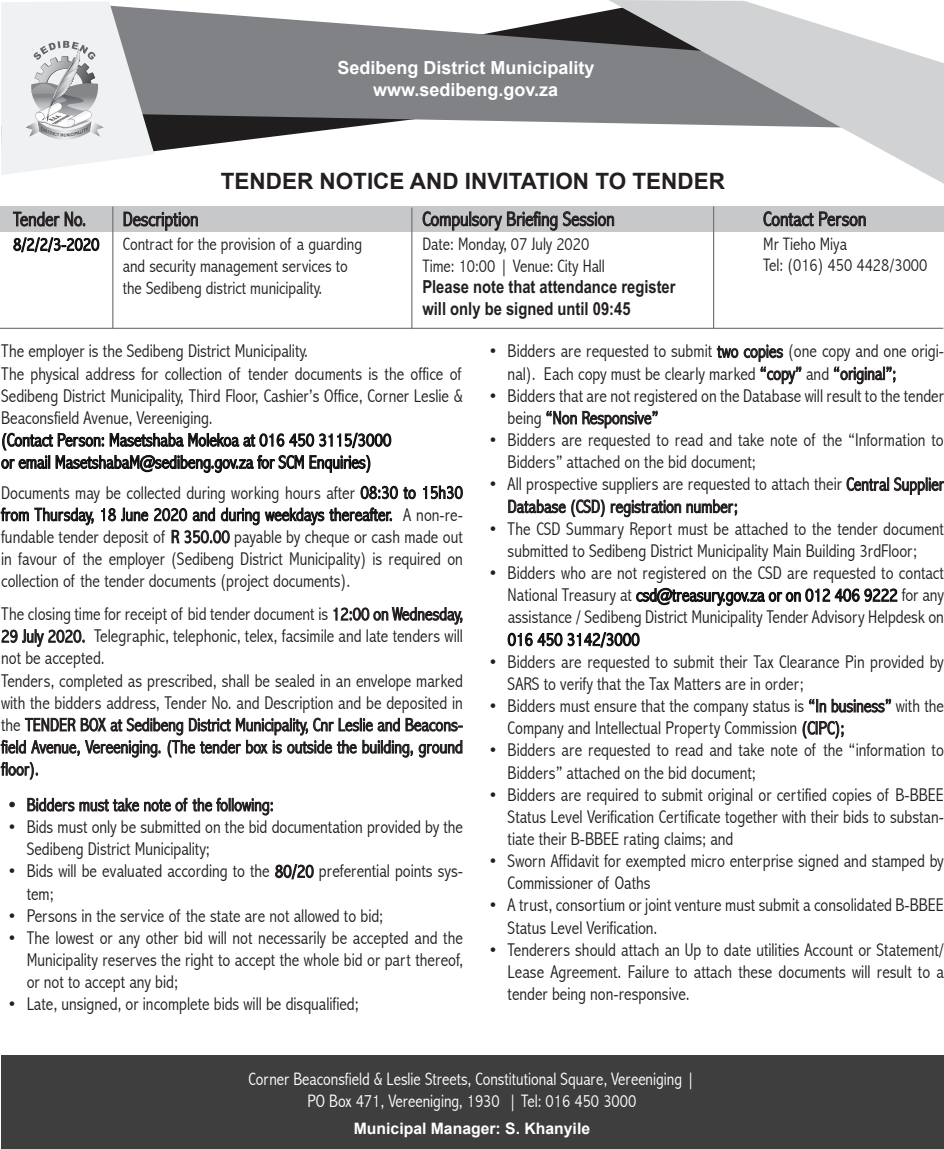
<style>
.page{position:relative;width:944px;height:1149px;background:#fff}
.page>*{position:absolute;margin:0;border:0;box-sizing:border-box;transform-origin:0 0}
.t1{font:700 22.5px "Arial";color:#231f20}
.t2{font:300 condensed 20.25px "Abadi";color:#231f20}
.t3{font:300 condensed 18.45px/22.1px "Abadi";color:#231f20}
.t4{font:300 condensed 18px/21.6px "Abadi";color:#231f20}
.t5{font:300 condensed 18px/21.6px "Abadi";color:#fff;text-align:center}
.t6{font:700 18px/21.6px "Arial Narrow";color:#231f20}
.t7{font:700 18px/21.6px "Arial";color:#fff;text-align:center}
.t8{font:700 15.75px "Arial";color:#fff}
</style>
<div class="page">
<svg style="left:154px;top:129px;width:180px;height:23px"></svg>
<svg style="left:154px;top:9px;width:454px;height:120px;background:#898a8d"></svg>
<svg style="left:608px;top:0;width:336px;height:184px"></svg>
<div style="left:0;top:206px;width:944px;height:26px;background:#c7c8ca"></div>
<hr style="left:112px;top:206px;width:1px;height:123px;background:#6c6d70">
<hr style="left:0;top:327px;width:943px;height:2px;background:#6c6d70">
<hr style="left:411px;top:207px;width:1px;height:122px;background:#6c6d70">
<svg style="left:123px;top:211px;width:75px;height:20px"></svg>
<svg style="left:763px;top:211px;width:103px;height:16px"></svg>
<svg style="left:12px;top:211px;width:74px;height:16px"></svg>
<svg style="left:13px;top:237px;width:87px;height:16px"></svg>
<div style="left:1px;top:1055px;width:943px;height:93px;background:#3e3e3f"></div>
<svg style="left:1px;top:432px;width:391px;height:41px"></svg>
<svg style="left:360px;top:485px;width:56px;height:14px"></svg>
<svg style="left:423px;top:485px;width:40px;height:14px"></svg>
<svg style="left:0;top:507px;width:94px;height:18px"></svg>
<svg style="left:101px;top:507px;width:291px;height:37px"></svg>
<svg style="left:333px;top:607px;width:130px;height:18px"></svg>
<svg style="left:1px;top:629px;width:84px;height:18px"></svg>
<svg style="left:0;top:717px;width:463px;height:63px"></svg>
<svg style="left:9px;top:801px;width:6px;height:6px"></svg>
<svg style="left:27px;top:797px;width:246px;height:19px"></svg>
<svg style="left:275px;top:864px;width:39px;height:15px"></svg>
<svg style="left:716px;top:344px;width:86px;height:40px"></svg>
<svg style="left:833px;top:366px;width:63px;height:18px"></svg>
<svg style="left:546px;top:410px;width:112px;height:19px"></svg>
<svg style="left:846px;top:477px;width:98px;height:18px"></svg>
<svg style="left:508px;top:499px;width:230px;height:18px"></svg>
<svg style="left:636px;top:587px;width:262px;height:19px"></svg>
<svg style="left:507px;top:632px;width:133px;height:16px"></svg>
<svg style="left:809px;top:698px;width:83px;height:15px"></svg>
<svg style="left:802px;top:720px;width:42px;height:19px"></svg>
<svg style="left:1px;top:2px;width:153px;height:173px"></svg>
<hr style="left:713px;top:206px;width:1px;height:123px;background:#6c6d70">
<svg style="left:422px;top:211px;width:193px;height:20px"></svg>
<p class="t7" style="left:337px;top:57px;width:259px">Sedibeng District Municipality www.sedibeng.gov.za</p>
<p class="t1" style="left:221px;top:166px;width:506px">TENDER NOTICE AND INVITATION TO TENDER</p>
<p class="t2" style="left:13px;top:207px;width:75px">Tender No.</p>
<p class="t2" style="left:123px;top:207px;width:77px">Description</p>
<p class="t2" style="left:763px;top:207px;width:105px">Contact Person</p>
<p class="t4" style="left:13px;top:233px;width:88px">8/2/2/3-2020</p>
<p class="t4" style="left:763px;top:232px;width:166px">Mr Tieho Miya<br>Tel: (016) 450 4428/3000</p>
<p class="t2" style="left:422px;top:207px;width:194px">Compulsory Briefing Session</p>
<p class="t4" style="left:422px;top:233px;width:184px">Date: Monday, 07 July 2020<br>Time: 10:00 | Venue: City Hall</p>
<p class="t6" style="left:422px;top:276px;width:255px">Please note that attendance register will only be signed until 09:45</p>
<p class="t4" style="left:123px;top:233px;width:241px">Contract for the provision of a guarding and security management services to the Sedibeng district municipality.</p>
<p class="t3" style="left:1px;top:340px;width:463px">The employer is the Sedibeng District Municipality.<br>The physical address for collection of tender documents is the office of Sedibeng District Municipality, Third Floor, Cashier’s Office, Corner Leslie &amp; Beaconsfield Avenue, Vereeniging.<br>(Contact Person: Masetshaba Molekoa at 016 450 3115/3000<br>or email MasetshabaM@sedibeng.gov.za for SCM Enquiries)</p>
<p class="t3" style="left:1px;top:481px;width:463px;text-align:justify">Documents may be collected during working hours after 08:30 to 15h30 from Thursday, 18 June 2020 and during weekdays thereafter. A non-re&shy;fundable tender deposit of R 350.00 payable by cheque or cash made out in favour of the employer (Sedibeng District Municipality) is required on collection of the tender documents (project documents).</p>
<p class="t3" style="left:1px;top:602px;width:463px">The closing time for receipt of bid tender document is 12:00 on Wednesday, 29 July 2020. Telegraphic, telephonic, telex, facsimile and late tenders will not be accepted.<br>Tenders, completed as prescribed, shall be sealed in an envelope marked with the bidders address, Tender No. and Description and be deposited in the TENDER BOX at Sedibeng District Municipality, Cnr Leslie and Beacons&shy;field Avenue, Vereeniging. (The tender box is outside the building, ground floor).</p>
<p class="t3" style="left:8px;top:793px;width:268px">• Bidders must take note of the following:</p>
<p class="t3" style="left:27px;top:815px;width:438px;text-indent:-19px">• Bids must only be submitted on the bid documentation provided by the<br>Sedibeng District Municipality;</p>
<p class="t3" style="left:27px;top:859px;width:438px;text-indent:-19px">• Bids will be evaluated according to the 80/20 preferential points sys&shy;tem;</p>
<p class="t3" style="left:8px;top:904px;width:377px">• Persons in the service of the state are not allowed to bid;</p>
<p class="t3" style="left:27px;top:926px;width:438px;text-align:justify;text-indent:-19px">• The lowest or any other bid will not necessarily be accepted and the Municipality reserves the right to accept the whole bid or part thereof, or not to accept any bid;</p>
<p class="t3" style="left:8px;top:992px;width:353px">• Late, unsigned, or incomplete bids will be disqualified;</p>
<p class="t3" style="left:508px;top:340px;width:438px;text-indent:-19px">• Bidders are requested to submit two copies (one copy and one origi&shy;nal). Each copy must be clearly marked “copy” and “original”;</p>
<p class="t3" style="left:508px;top:384px;width:438px;text-indent:-19px">• Bidders that are not registered on the Database will result to the tender being “Non Responsive”</p>
<p class="t3" style="left:508px;top:429px;width:438px;text-indent:-19px">• Bidders are requested to read and take note of the “Information to<br>Bidders” attached on the bid document;</p>
<p class="t3" style="left:508px;top:473px;width:438px;text-indent:-19px">• All prospective suppliers are requested to attach their Central Supplier<br>Database (CSD) registration number;</p>
<p class="t3" style="left:488px;top:517px;width:457px;text-align:center">• The CSD Summary Report must be attached to the tender document submitted to Sedibeng District Municipality Main Building 3rdFloor;</p>
<p class="t3" style="left:508px;top:561px;width:438px;text-align:justify;text-indent:-19px">• Bidders who are not registered on the CSD are requested to contact National Treasury at csd@treasury.gov.za or on 012 406 9222 for any assistance / Sedibeng District Municipality Tender Advisory Helpdesk on 016 450 3142/3000</p>
<p class="t3" style="left:508px;top:650px;width:438px;text-indent:-19px">• Bidders are requested to submit their Tax Clearance Pin provided by<br>SARS to verify that the Tax Matters are in order;</p>
<p class="t3" style="left:508px;top:694px;width:438px;text-indent:-19px">• Bidders must ensure that the company status is “In business” with the<br>Company and Intellectual Property Commission (CIPC);</p>
<p class="t3" style="left:508px;top:739px;width:438px;text-indent:-19px">• Bidders are requested to read and take note of the “information to<br>Bidders” attached on the bid document;</p>
<p class="t3" style="left:508px;top:783px;width:438px;text-align:justify;text-indent:-19px">• Bidders are required to submit original or certified copies of B-BBEE Status Level Verification Certificate together with their bids to substan&shy;tiate their B-BBEE rating claims; and</p>
<p class="t3" style="left:508px;top:849px;width:438px;text-indent:-19px">• Sworn Affidavit for exempted micro enterprise signed and stamped by<br>Commissioner of Oaths</p>
<p class="t3" style="left:508px;top:894px;width:438px;text-indent:-19px">• A trust, consortium or joint venture must submit a consolidated B-BBEE<br>Status Level Verification.</p>
<p class="t3" style="left:508px;top:938px;width:438px;text-align:justify;text-indent:-19px">• Tenderers should attach an Up to date utilities Account or Statement/ Lease Agreement. Failure to attach these documents will result to a tender being non-responsive.</p>
<p class="t5" style="left:249px;top:1068px;width:448px">Corner Beaconsfield &amp; Leslie Streets, Constitutional Square, Vereeniging |<br>PO Box 471, Vereeniging, 1930 | Tel: 016 450 3000</p>
<p class="t8" style="left:354px;top:1117px;width:238px">Municipal Manager: S. Khanyile</p>
</div>
